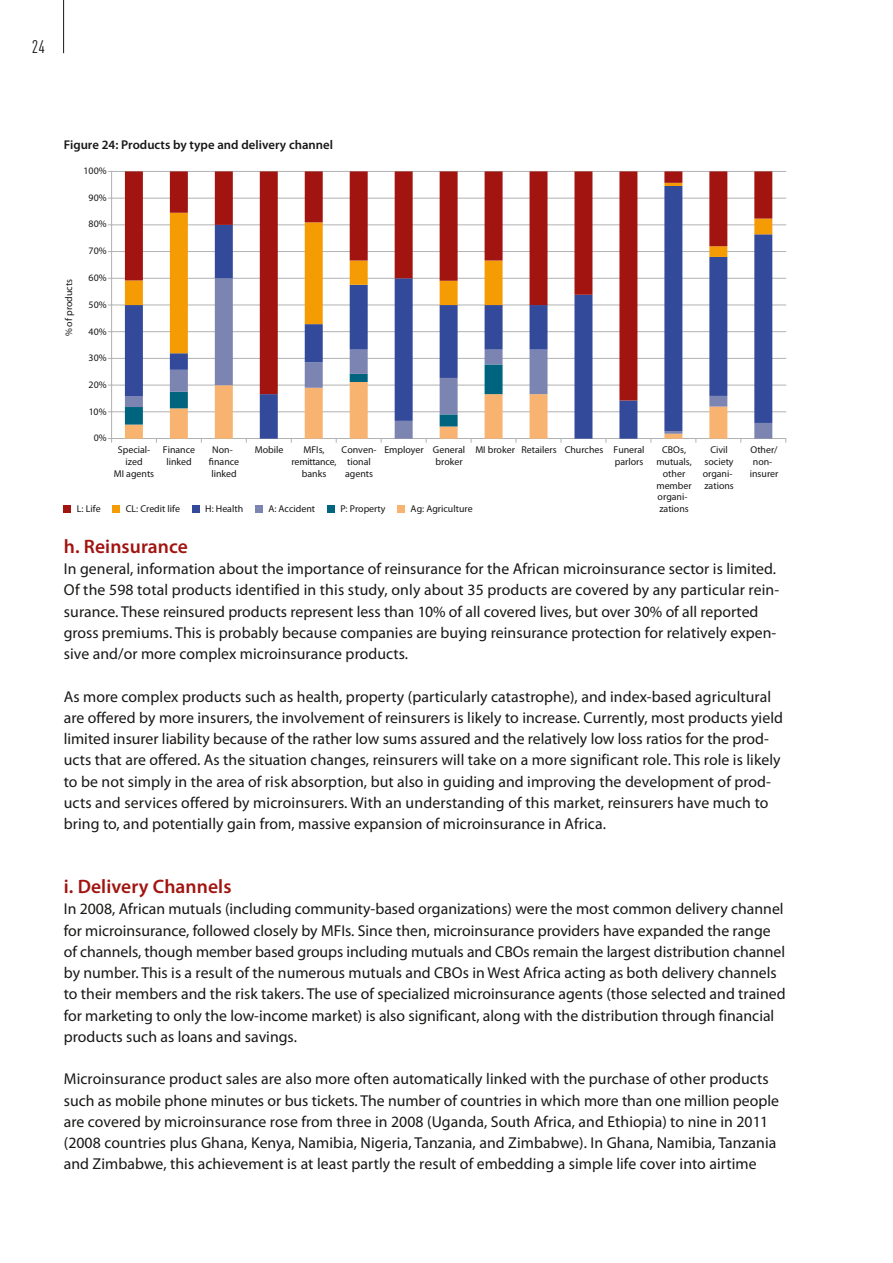
<style>
.page{position:relative;width:893px;height:1263px;background:#fff}
.page>*{position:absolute;margin:0;border:0;box-sizing:border-box;transform-origin:0 0}
.t1{font:600 19.5px "Myriad Pro";letter-spacing:.005em;color:#a11410}
.t2{font:18px "DIN Cond";color:#181716}
.t3{font:15.75px/21.3px "Myriad Pro";color:#181716}
.t4{font:600 12.75px "Myriad Pro";letter-spacing:.005em;color:#181716}
.t5{font:9.9px/11.9px "Myriad Pro";color:#181716;text-align:center}
.t6{font:9.9px/11.9px "Myriad Pro";letter-spacing:-.02em;color:#181716;text-align:center}
</style>
<div class="page">
<hr style="left:63px;top:0;width:1px;height:53px;background:#181716">
<hr style="left:108px;top:411px;width:678px;height:1px;background:#b1b2b3">
<hr style="left:108px;top:385px;width:678px;height:1px;background:#b1b2b3">
<hr style="left:108px;top:358px;width:678px;height:1px;background:#b1b2b3">
<hr style="left:108px;top:331px;width:678px;height:1px;background:#b1b2b3">
<hr style="left:108px;top:304px;width:678px;height:1px;background:#b1b2b3">
<hr style="left:108px;top:278px;width:678px;height:1px;background:#b1b2b3">
<hr style="left:108px;top:251px;width:678px;height:1px;background:#b1b2b3">
<hr style="left:108px;top:224px;width:678px;height:1px;background:#b1b2b3">
<hr style="left:108px;top:198px;width:678px;height:1px;background:#b1b2b3">
<hr style="left:108px;top:171px;width:678px;height:1px;background:#b1b2b3">
<hr style="left:111px;top:171px;width:1px;height:272px;background:#b1b2b3">
<hr style="left:108px;top:438px;width:678px;height:1px;background:#b1b2b3">
<svg style="left:125px;top:400px;width:647px;height:39px"></svg>
<svg style="left:125px;top:171px;width:647px;height:229px"></svg>
<div style="left:64px;top:505px;width:7px;height:7px;background:#a11410"></div>
<div style="left:113px;top:505px;width:7px;height:7px;background:#f59c05"></div>
<div style="left:192px;top:505px;width:7px;height:7px;background:#33499a"></div>
<div style="left:255px;top:505px;width:8px;height:7px;background:#7c84b2"></div>
<div style="left:327px;top:505px;width:7px;height:7px;background:#00647e"></div>
<div style="left:398px;top:505px;width:7px;height:7px;background:#f8b371"></div>
<p class="t2" style="left:32px;top:36px;width:14px">24</p>
<p class="t4" style="left:64px;top:136px;width:271px">Figure 24: Products by type and delivery channel</p>
<p class="t5" style="left:84px;top:165px;width:25px">100%</p>
<p class="t5" style="left:89px;top:191px;width:19px">90%</p>
<p class="t5" style="left:89px;top:218px;width:19px">80%</p>
<p class="t5" style="left:63px;top:336px;width:59px;rotate:-90deg">% of products</p>
<p class="t5" style="left:89px;top:245px;width:19px">70%</p>
<p class="t5" style="left:89px;top:272px;width:19px">60%</p>
<p class="t5" style="left:89px;top:299px;width:19px">50%</p>
<p class="t5" style="left:89px;top:325px;width:19px">40%</p>
<p class="t5" style="left:89px;top:352px;width:19px">30%</p>
<p class="t5" style="left:89px;top:379px;width:19px">20%</p>
<p class="t5" style="left:89px;top:406px;width:19px">10%</p>
<p class="t5" style="left:94px;top:432px;width:14px">0%</p>
<p class="t5" style="left:114px;top:444px;width:42px">Special&shy;ized<br>MI agents</p>
<p class="t5" style="left:163px;top:444px;width:34px">Finance linked</p>
<p class="t5" style="left:209px;top:444px;width:32px">Non&shy;finance linked</p>
<p class="t5" style="left:255px;top:444px;width:30px">Mobile</p>
<p class="t6" style="left:292px;top:444px;width:46px">MFIs, remittance, banks</p>
<p class="t5" style="left:342px;top:444px;width:36px">Conven&shy;tional agents</p>
<p class="t5" style="left:384px;top:444px;width:82px;text-align:right">Employer General broker</p>
<p class="t5" style="left:475px;top:444px;width:171px;text-align:right">MI broker Retailers Churches Funeral parlors</p>
<p class="t5" style="left:656px;top:444px;width:37px">CBOs, mutuals, other member organi&shy;zations</p>
<p class="t5" style="left:703px;top:444px;width:33px">Civil society organi&shy;zations</p>
<p class="t5" style="left:750px;top:444px;width:30px">Other/ non&shy;insurer</p>
<p class="t5" style="left:77px;top:503px;width:25px">L: Life</p>
<p class="t5" style="left:126px;top:503px;width:56px">CL: Credit life</p>
<p class="t5" style="left:205px;top:503px;width:39px">H: Health</p>
<p class="t5" style="left:268px;top:503px;width:48px">A: Accident</p>
<p class="t5" style="left:340px;top:503px;width:47px">P: Property</p>
<p class="t5" style="left:411px;top:503px;width:64px">Ag: Agriculture</p>
<p class="t1" style="left:64px;top:534px;width:126px">h. Reinsurance</p>
<p class="t3" style="left:64px;top:558px;width:717px">In general, information about the importance of reinsurance for the African microinsurance sector is limited.<br>Of the 598 total products identified in this study, only about 35 products are covered by any particular rein&shy;surance. These reinsured products represent less than 10% of all covered lives, but over 30% of all reported gross premiums. This is probably because companies are buying reinsurance protection for relatively expen&shy;sive and/or more complex microinsurance products.</p>
<p class="t3" style="left:64px;top:685px;width:721px">As more complex products such as health, property (particularly catastrophe), and index-based agricultural are offered by more insurers, the involvement of reinsurers is likely to increase. Currently, most products yield limited insurer liability because of the rather low sums assured and the relatively low loss ratios for the prod&shy;ucts that are offered. As the situation changes, reinsurers will take on a more significant role. This role is likely to be not simply in the area of risk absorption, but also in guiding and improving the development of prod&shy;ucts and services offered by microinsurers. With an understanding of this market, reinsurers have much to bring to, and potentially gain from, massive expansion of microinsurance in Africa.</p>
<p class="t1" style="left:64px;top:874px;width:169px">i. Delivery Channels</p>
<p class="t3" style="left:64px;top:898px;width:723px">In 2008, African mutuals (including community-based organizations) were the most common delivery channel for microinsurance, followed closely by MFIs. Since then, microinsurance providers have expanded the range of channels, though member based groups including mutuals and CBOs remain the largest distribution channel by number. This is a result of the numerous mutuals and CBOs in West Africa acting as both delivery channels to their members and the risk takers. The use of specialized microinsurance agents (those selected and trained for marketing to only the low-income market) is also significant, along with the distribution through financial products such as loans and savings.</p>
<p class="t3" style="left:64px;top:1068px;width:717px">Microinsurance product sales are also more often automatically linked with the purchase of other products such as mobile phone minutes or bus tickets. The number of countries in which more than one million people are covered by microinsurance rose from three in 2008 (Uganda, South Africa, and Ethiopia) to nine in 2011 (2008 countries plus Ghana, Kenya, Namibia, Nigeria, Tanzania, and Zimbabwe). In Ghana, Namibia, Tanzania and Zimbabwe, this achievement is at least partly the result of embedding a simple life cover into airtime</p>
</div>
